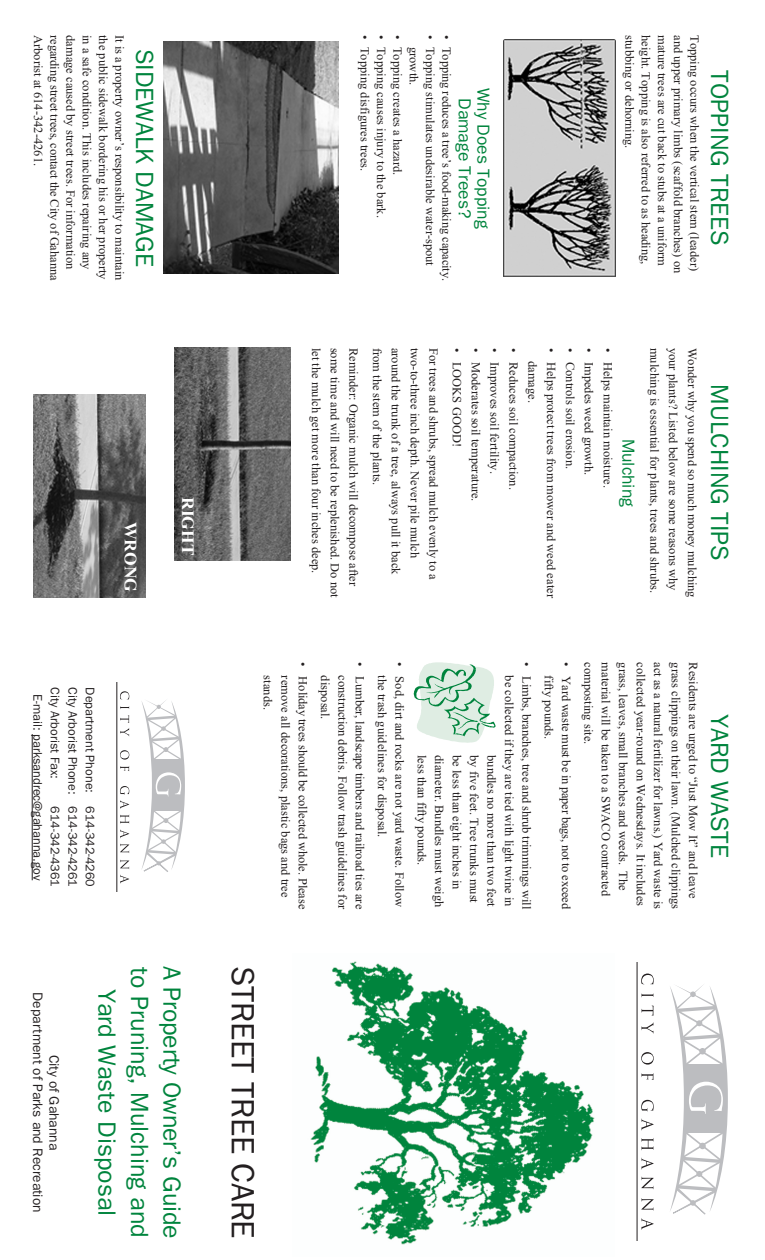
<style>
.page{position:relative;width:765px;height:1260px;background:#fff}
.page>*{position:absolute;margin:0;border:0;box-sizing:border-box;transform-origin:0 0}
.t1{font:32.5px "Franklin Gothic";letter-spacing:-.01em;color:#231f20}
.t2{font:25px "Franklin Gothic";color:#00843d}
.t3{font:17.5px/18.8px "Franklin Gothic";color:#00843d;text-align:center}
.t4{font:700 17.5px "Times New Roman";color:#fff}
.t5{font:13.75px/16.2px "Franklin Gothic";color:#231f20;text-align:center}
.t6{font:12.5px/17.5px "Times New Roman";color:#231f20;text-align:right}
.t7{font:12.5px "Times New Roman";color:#231f20}
.t8{font:12.5px "Franklin Gothic";color:#231f20}
</style>
<div class="page">
<img style="left:310px;top:961px;width:285px;height:284px">
<svg style="left:670px;top:985px;width:58px;height:230px"></svg>
<svg style="left:641px;top:974px;width:13px;height:10px"></svg>
<svg style="left:641px;top:993px;width:12px;height:4px"></svg>
<svg style="left:641px;top:1005px;width:13px;height:11px"></svg>
<svg style="left:641px;top:1023px;width:12px;height:10px"></svg>
<svg style="left:641px;top:1052px;width:13px;height:13px"></svg>
<svg style="left:641px;top:1073px;width:13px;height:7px"></svg>
<svg style="left:641px;top:1100px;width:13px;height:12px"></svg>
<svg style="left:641px;top:1118px;width:13px;height:13px"></svg>
<svg style="left:641px;top:1138px;width:12px;height:12px"></svg>
<svg style="left:641px;top:1158px;width:13px;height:12px"></svg>
<svg style="left:641px;top:1177px;width:13px;height:12px"></svg>
<svg style="left:641px;top:1198px;width:13px;height:13px"></svg>
<svg style="left:641px;top:1218px;width:13px;height:12px"></svg>
<hr style="left:637px;top:962px;width:1px;height:279px;background:#231f20">
<svg style="left:141px;top:700px;width:44px;height:172px"></svg>
<svg style="left:120px;top:691px;width:9px;height:8px"></svg>
<svg style="left:120px;top:706px;width:9px;height:3px"></svg>
<svg style="left:120px;top:715px;width:9px;height:21px"></svg>
<svg style="left:120px;top:750px;width:9px;height:10px"></svg>
<svg style="left:120px;top:766px;width:9px;height:5px"></svg>
<svg style="left:120px;top:786px;width:9px;height:23px"></svg>
<svg style="left:120px;top:815px;width:9px;height:23px"></svg>
<svg style="left:120px;top:844px;width:9px;height:9px"></svg>
<svg style="left:120px;top:860px;width:9px;height:9px"></svg>
<svg style="left:120px;top:875px;width:9px;height:9px"></svg>
<hr style="left:117px;top:683px;width:1px;height:209px;background:#231f20">
<hr style="left:32px;top:734px;width:1px;height:146px;background:#231f20">
<img style="left:504px;top:39px;width:111px;height:238px">
<img style="left:163px;top:41px;width:175px;height:233px">
<svg style="left:414px;top:662px;width:82px;height:81px"></svg>
<img style="left:34px;top:395px;width:111px;height:203px">
<img style="left:174px;top:348px;width:116px;height:212px">
<p class="t6" style="left:46px;top:35px;width:132px;rotate:90deg">Arborist at 614-342-4261.</p>
<p class="t6" style="left:62px;top:35px;width:247px;rotate:90deg">regarding street trees, contact the City of Gahanna</p>
<p class="t6" style="left:78px;top:35px;width:236px;rotate:90deg">damage caused by street trees. For information</p>
<p class="t6" style="left:95px;top:35px;width:236px;rotate:90deg">in a safe condition. This includes repairing any</p>
<p class="t6" style="left:111px;top:35px;width:246px;rotate:90deg">the public sidewalk bordering his or her property</p>
<p class="t6" style="left:127px;top:35px;width:247px;rotate:90deg">It is a property owner’s responsibility to maintain</p>
<h2 class="t2" style="left:153px;top:49px;width:220px;rotate:90deg">SIDEWALK DAMAGE</h2>
<p class="t7" style="left:369px;top:35px;width:138px;rotate:90deg">• Topping disfigures trees.</p>
<p class="t7" style="left:386px;top:35px;width:184px;rotate:90deg">• Topping causes injury to the bark.</p>
<p class="t7" style="left:402px;top:35px;width:142px;rotate:90deg">• Topping creates a hazard.</p>
<p class="t7" style="left:435px;top:35px;width:232px;rotate:90deg">• Topping stimulates undesirable water-spout</p>
<p class="t7" style="left:451px;top:35px;width:248px;rotate:90deg">• Topping reduces a tree’s food-making capacity.</p>
<p class="t7" style="left:419px;top:47px;width:40px;rotate:90deg">growth.</p>
<h3 class="t3" style="left:491px;top:88px;width:142px;rotate:90deg">Why Does Topping<br>Damage Trees?</h3>
<p class="t6" style="left:637px;top:35px;width:115px;rotate:90deg">stubbing or dehorning.</p>
<p class="t6" style="left:654px;top:35px;width:231px;rotate:90deg">height. Topping is also referred to as heading,</p>
<p class="t6" style="left:670px;top:35px;width:232px;rotate:90deg">mature trees are cut back to stubs at a uniform</p>
<p class="t6" style="left:686px;top:35px;width:240px;rotate:90deg">and upper primary limbs (scaffold branches) on</p>
<p class="t6" style="left:702px;top:35px;width:238px;rotate:90deg">Topping occurs when the vertical stem (leader)</p>
<h2 class="t2" style="left:728px;top:70px;width:177px;rotate:90deg">TOPPING TREES</h2>
<h3 class="t4" style="left:137px;top:522px;width:71px;rotate:90deg">WRONG</h3>
<h3 class="t4" style="left:194px;top:497px;width:60px;rotate:90deg">RIGHT</h3>
<p class="t6" style="left:324px;top:348px;width:228px;rotate:90deg">let the mulch get more than four inches deep.</p>
<p class="t6" style="left:343px;top:348px;width:252px;rotate:90deg">some time and will need to be replenished. Do not</p>
<p class="t6" style="left:361px;top:348px;width:240px;rotate:90deg">Reminder: Organic mulch will decompose after</p>
<p class="t6" style="left:385px;top:348px;width:139px;rotate:90deg">from the stem of the plants.</p>
<p class="t6" style="left:404px;top:348px;width:229px;rotate:90deg">around the trunk of a tree, always pull it back</p>
<p class="t6" style="left:423px;top:348px;width:212px;rotate:90deg">two-to-three inch depth. Never pile mulch</p>
<p class="t6" style="left:441px;top:348px;width:234px;rotate:90deg">For trees and shrubs, spread mulch evenly to a</p>
<p class="t6" style="left:465px;top:348px;width:101px;rotate:90deg">• LOOKS GOOD!</p>
<p class="t6" style="left:484px;top:348px;width:155px;rotate:90deg">• Moderates soil temperature.</p>
<p class="t6" style="left:502px;top:348px;width:128px;rotate:90deg">• Improves soil fertility.</p>
<p class="t6" style="left:521px;top:348px;width:144px;rotate:90deg">• Reduces soil compaction.</p>
<p class="t6" style="left:559px;top:348px;width:252px;rotate:90deg">• Helps protect trees from mower and weed eater</p>
<p class="t6" style="left:578px;top:348px;width:123px;rotate:90deg">• Controls soil erosion.</p>
<p class="t6" style="left:597px;top:348px;width:129px;rotate:90deg">• Impedes weed growth.</p>
<p class="t6" style="left:616px;top:348px;width:142px;rotate:90deg">• Helps maintain moisture.</p>
<p class="t6" style="left:540px;top:361px;width:43px;rotate:90deg">damage.</p>
<h3 class="t3" style="left:636px;top:439px;width:70px;rotate:90deg">Mulching</h3>
<p class="t6" style="left:662px;top:348px;width:247px;rotate:90deg">mulching is essential for plants, trees and shrubs.</p>
<p class="t6" style="left:681px;top:348px;width:244px;rotate:90deg">your plants? Listed below are some reasons why</p>
<p class="t6" style="left:700px;top:348px;width:252px;rotate:90deg">Wonder why you spend so much money mulching</p>
<h2 class="t2" style="left:728px;top:384px;width:178px;rotate:90deg">MULCHING TIPS</h2>
<p class="t8" style="left:60px;top:687px;width:93px;rotate:90deg">City Arborist Fax:</p>
<p class="t8" style="left:60px;top:806px;width:82px;rotate:90deg">614-342-4361</p>
<p class="t8" style="left:77px;top:687px;width:201px;rotate:90deg">City Arborist Phone: 614-342-4261</p>
<p class="t8" style="left:95px;top:687px;width:201px;rotate:90deg">Department Phone: 614-342-4260</p>
<p class="t8" style="left:42px;top:694px;width:188px;rotate:90deg">E-mail: parksandrec@gahanna.gov</p>
<p class="t6" style="left:311px;top:662px;width:248px;rotate:90deg">• Holiday trees should be collected whole. Please</p>
<p class="t6" style="left:276px;top:675px;width:36px;rotate:90deg">stands.</p>
<p class="t6" style="left:293px;top:675px;width:223px;rotate:90deg">remove all decorations, plastic bags and tree</p>
<p class="t6" style="left:368px;top:662px;width:248px;rotate:90deg">• Lumber, landscape timbers and railroad ties are</p>
<p class="t6" style="left:333px;top:675px;width:46px;rotate:90deg">disposal.</p>
<p class="t6" style="left:350px;top:675px;width:235px;rotate:90deg">construction debris. Follow trash guidelines for</p>
<p class="t6" style="left:407px;top:675px;width:233px;text-align:left;text-indent:-13px;rotate:90deg">• Sod, dirt and rocks are not yard waste. Follow the trash guidelines for disposal.</p>
<p class="t6" style="left:534px;top:662px;width:248px;rotate:90deg">• Limbs, branches, tree and shrub trimmings will be collected if they are tied with light twine in</p>
<p class="t6" style="left:429px;top:755px;width:112px;rotate:90deg">less than fifty pounds.</p>
<p class="t6" style="left:447px;top:755px;width:154px;rotate:90deg">diameter. Bundles must weigh</p>
<p class="t6" style="left:464px;top:755px;width:136px;rotate:90deg">be less than eight inches in</p>
<p class="t6" style="left:482px;top:755px;width:149px;rotate:90deg">by five feet. Tree trunks must</p>
<p class="t6" style="left:499px;top:755px;width:153px;rotate:90deg">bundles no more than two feet</p>
<p class="t6" style="left:574px;top:662px;width:248px;rotate:90deg">• Yard waste must be in paper bags, not to exceed</p>
<p class="t6" style="left:596px;top:662px;width:83px;rotate:90deg">composting site.</p>
<p class="t6" style="left:614px;top:662px;width:235px;rotate:90deg">material will be taken to a SWACO contracted</p>
<p class="t6" style="left:631px;top:662px;width:230px;rotate:90deg">grass, leaves, small branches and weeds. The</p>
<p class="t6" style="left:649px;top:662px;width:245px;rotate:90deg">collected year-round on Wednesdays. It includes</p>
<p class="t6" style="left:666px;top:662px;width:248px;rotate:90deg">act as a natural fertilizer for lawns.) Yard waste is</p>
<p class="t6" style="left:684px;top:662px;width:248px;rotate:90deg">grass clippings on their lawn. (Mulched clippings</p>
<p class="t6" style="left:701px;top:662px;width:238px;rotate:90deg">Residents are urged to “Just Mow It” and leave</p>
<p class="t6" style="left:556px;top:675px;width:65px;rotate:90deg">fifty pounds.</p>
<h2 class="t2" style="left:728px;top:714px;width:145px;rotate:90deg">YARD WASTE</h2>
<p class="t5" style="left:61px;top:992px;width:222px;rotate:90deg">City of Gahanna<br>Department of Parks and Recreation</p>
<h2 class="t2" style="left:116px;top:989px;width:229px;rotate:90deg">Yard Waste Disposal</h2>
<h2 class="t2" style="left:148px;top:967px;width:272px;rotate:90deg">to Pruning, Mulching and</h2>
<h2 class="t2" style="left:181px;top:966px;width:274px;rotate:90deg">A Property Owner’s Guide</h2>
<h1 class="t1" style="left:254px;top:966px;width:274px;rotate:90deg">STREET TREE CARE</h1>
</div>
